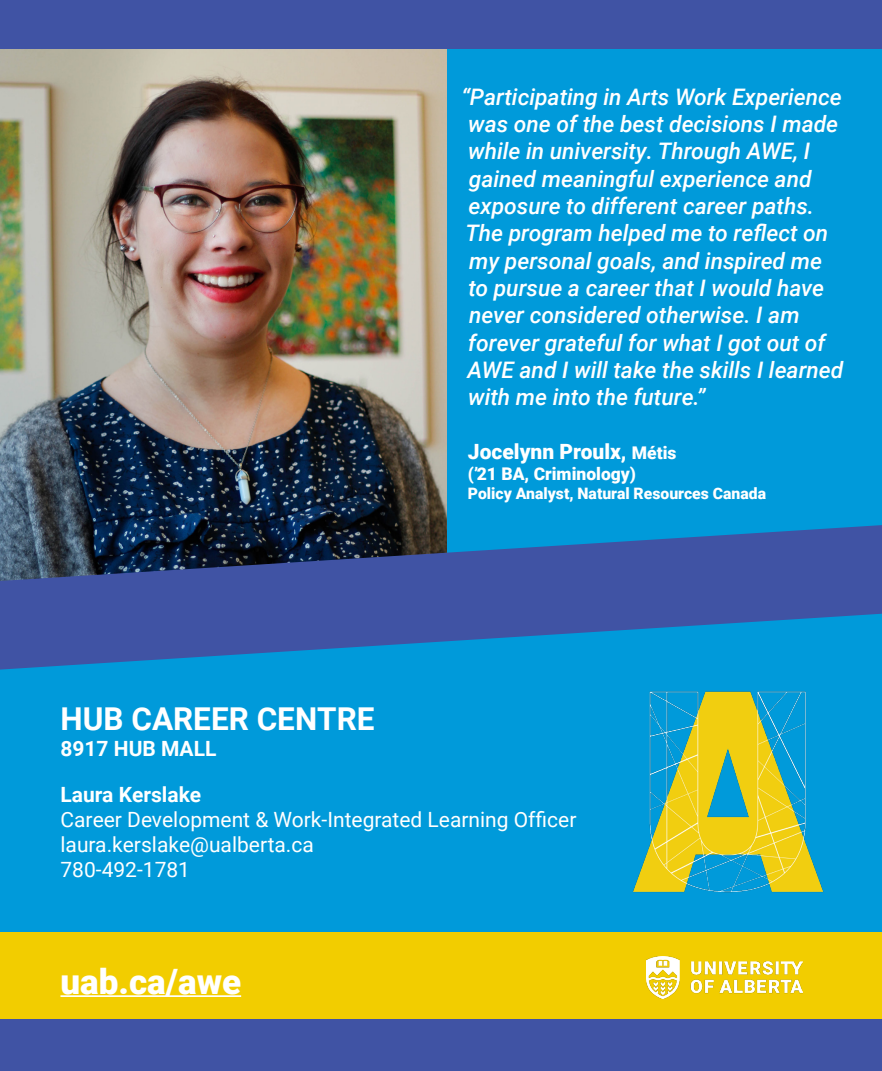
<style>
.page{position:relative;width:882px;height:1071px;background:#009ada}
.page>*{position:absolute;margin:0;border:0;box-sizing:border-box;transform-origin:0 0}
.t1{font:900 35px "Roboto";color:#fff}
.t2{font:700 31.5px "Roboto";color:#fff}
.t3{font:italic 500 22.75px/27.3px "Roboto";color:#fff}
.t4{font:21px "Roboto";color:#fff}
.t5{font:700 21px "Roboto";color:#fff}
.t6{font:900 21px "Roboto";color:#fff}
.t7{font:900 17.5px "Roboto";color:#fff}
.t8{font:900 15.75px "Roboto";color:#fff}
.s1{font-size:17.5px}
</style>
<div class="page">
<div style="left:0;top:932px;width:882px;height:91px;background:#f2cd00"></div>
<hr style="left:60px;top:995px;width:181px;height:2px;background:#fff">
<img style="left:646px;top:967px;width:157px;height:32px">
<img style="left:633px;top:691px;width:191px;height:276px">
<img style="left:0;top:49px;width:446px;height:476px">
<svg style="left:0;top:525px;width:882px;height:145px;fill:#4053a4"></svg>
<div style="left:0;top:0;width:882px;height:49px;background:#4053a4"></div>
<div style="left:0;top:1019px;width:882px;height:52px;background:#4053a4"></div>
<p class="t3" style="left:461px;top:82px;width:384px">“Participating in Arts Work Experience was one of the best decisions I made while in university. Through AWE, I gained meaningful experience and exposure to different career paths.<br>The program helped me to reflect on my personal goals, and inspired me<br>to pursue a career that I would have never considered otherwise. I am forever grateful for what I got out of AWE and I will take the skills I learned with me into the future.”</p>
<p class="t6" style="left:468px;top:437px;width:210px">Jocelynn Proulx, <span class="s1">Métis</span></p>
<p class="t7" style="left:468px;top:462px;width:170px">(’21 BA, Criminology)</p>
<p class="t8" style="left:468px;top:483px;width:300px">Policy Analyst, Natural Resources Canada</p>
<p class="t2" style="left:60px;top:697px;width:316px">HUB CAREER CENTRE</p>
<p class="t5" style="left:60px;top:733px;width:158px">8917 HUB MALL</p>
<p class="t5" style="left:60px;top:779px;width:142px">Laura Kerslake</p>
<p class="t4" style="left:60px;top:805px;width:517px">Career Development &amp; Work-Integrated Learning Officer</p>
<p class="t4" style="left:60px;top:830px;width:255px">laura.kerslake@ualberta.ca</p>
<p class="t4" style="left:60px;top:855px;width:131px">780-492-1781</p>
<p class="t1" style="left:60px;top:957px;width:182px">uab.ca/awe</p>
</div>
